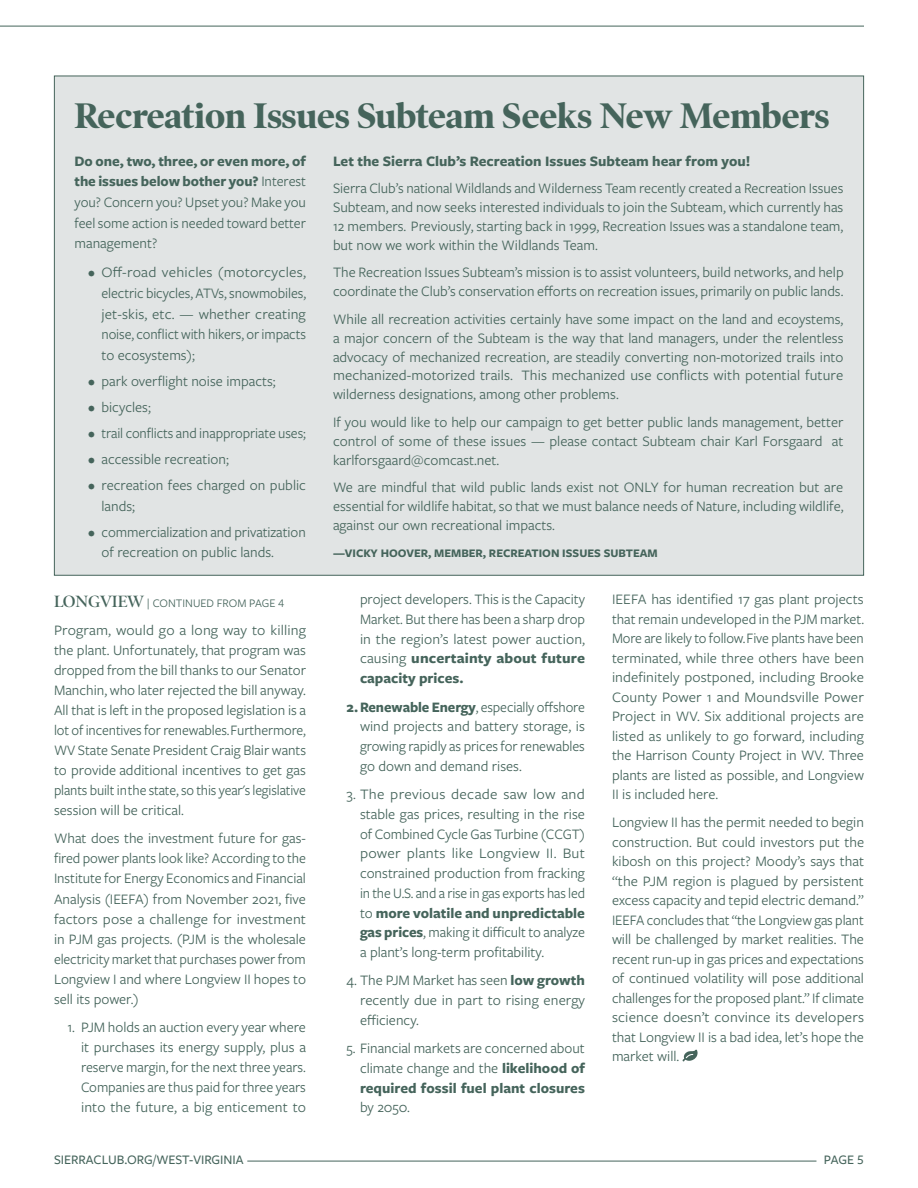
<style>
.page{position:relative;width:918px;height:1188px;background:#fff}
.page>*{position:absolute;margin:0;border:0;box-sizing:border-box;transform-origin:0 0}
.t1{font:700 36px "Poynter OS Disp";letter-spacing:-.005em;color:#45645b}
.t2{font:15px/19.5px "Freight Sans Pro";color:#45645b;text-align:justify}
.t3{font:15px/20px "Freight Sans Pro";color:#45645b;text-align:justify;scale:1.04 1}
.t4{font:700 15px "Freight Sans Pro";color:#45645b}
.t5{font:500 13.5px "Freight Sans Pro";color:#45645b}
.t6{font:700 12px "Freight Sans Pro";color:#45645b}
.t7{font:12px "Freight Sans Pro";color:#45645b}
.s1{font-weight:700}
.s2{font-family:"Poynter OS Disp";font-weight:600;font-size:16.5px}
</style>
<div class="page">
<hr style="left:247px;top:1161px;width:569px;height:1px;background:#45645b">
<hr style="left:0;top:26px;width:864px;height:1px;background:#45645b">
<div style="left:54px;top:76px;width:810px;height:500px;background:#e1e4e4;border:1px solid #45645b"></div>
<svg style="left:683px;top:1050px;width:15px;height:11px"></svg>
<h1 class="t1" style="left:75px;top:95px;width:757px">Recreation Issues Subteam Seeks New Members</h1>
<p class="t2" style="left:75px;top:150px;width:233px;line-height:20.5px"><span class="s1">Do one, two, three, or even more, of the issues below bother you?</span> Interest you? Concern you? Upset you? Make you feel some action is needed toward better management?</p>
<p class="t2" style="left:102px;top:262px;width:206px;line-height:20.5px;text-indent:-14px">• Off-road vehicles (motorcycles, electric bicycles, ATVs, snowmobiles, jet-skis, etc. — whether creating noise, conflict with hikers, or impacts to ecosystems);</p>
<p class="t2" style="left:88px;top:371px;width:189px">• park overflight noise impacts;</p>
<p class="t2" style="left:88px;top:397px;width:64px">• bicycles;</p>
<p class="t2" style="left:88px;top:423px;width:219px">• trail conflicts and inappropriate uses;</p>
<p class="t2" style="left:88px;top:449px;width:142px">• accessible recreation;</p>
<p class="t2" style="left:102px;top:474px;width:206px;line-height:20.5px;text-indent:-14px">• recreation fees charged on public lands;</p>
<p class="t2" style="left:102px;top:521px;width:206px;line-height:20.5px;text-indent:-14px">• commercialization and privatization of recreation on public lands.</p>
<p class="t7" style="left:54px;top:595px;width:232px"><span class="s2">LONGVIEW</span> | CONTINUED FROM PAGE 4</p>
<p class="t3" style="left:54px;top:619px;width:244px">Program, would go a long way to killing the plant. Unfortunately, that program was dropped from the bill thanks to our Senator Manchin, who later rejected the bill anyway.<br>All that is left in the proposed legislation is a lot of incentives for renewables. Furthermore, WV State Senate President Craig Blair wants to provide additional incentives to get gas plants built in the state, so this year's legislative session will be critical.</p>
<p class="t2" style="left:54px;top:828px;width:254px;line-height:20.1px">What does the investment future for gas&shy;fired power plants look like? According to the Institute for Energy Economics and Financial Analysis (IEEFA) from November 2021, five factors pose a challenge for investment in PJM gas projects. (PJM is the wholesale electricity market that purchases power from Longview I and where Longview II hopes to sell its power.)</p>
<p class="t2" style="left:81px;top:1017px;width:227px;line-height:20.1px;text-indent:-14px">1. PJM holds an auction every year where it purchases its energy supply, plus a reserve margin, for the next three years.<br>Companies are thus paid for three years into the future, a big enticement to</p>
<p class="t4" style="left:333px;top:151px;width:419px">Let the Sierra Club’s Recreation Issues Subteam hear from you!</p>
<p class="t2" style="left:333px;top:178px;width:512px;line-height:18.9px">Sierra Club’s national Wildlands and Wilderness Team recently created a Recreation Issues Subteam, and now seeks interested individuals to join the Subteam, which currently has 12 members. Previously, starting back in 1999, Recreation Issues was a standalone team, but now we work within the Wildlands Team.</p>
<p class="t2" style="left:333px;top:262px;width:512px;line-height:18.9px">The Recreation Issues Subteam’s mission is to assist volunteers, build networks, and help coordinate the Club’s conservation efforts on recreation issues, primarily on public lands.</p>
<p class="t2" style="left:333px;top:309px;width:512px;line-height:18.9px">While all recreation activities certainly have some impact on the land and ecoystems, a major concern of the Subteam is the way that land managers, under the relentless advocacy of mechanized recreation, are steadily converting non-motorized trails into mechanized-motorized trails. This mechanized use conflicts with potential future wilderness designations, among other problems.</p>
<p class="t2" style="left:333px;top:412px;width:512px;line-height:18.9px">If you would like to help our campaign to get better public lands management, better control of some of these issues — please contact Subteam chair Karl Forsgaard at karlforsgaard@comcast.net.</p>
<p class="t2" style="left:333px;top:477px;width:512px;line-height:18.9px">We are mindful that wild public lands exist not ONLY for human recreation but are essential for wildlife habitat, so that we must balance needs of Nature, including wildlife, against our own recreational impacts.</p>
<p class="t6" style="left:333px;top:545px;width:326px">—VICKY HOOVER, MEMBER, RECREATION ISSUES SUBTEAM</p>
<p class="t2" style="left:360px;top:589px;width:227px">project developers. This is the Capacity Market. But there has been a sharp drop in the region’s latest power auction, causing <span class="s1">uncertainty about future capacity prices.</span></p>
<p class="t2" style="left:360px;top:696px;width:227px;text-indent:-14px"><span class="s1">2.Renewable Energy</span>, especially offshore wind projects and battery storage, is growing rapidly as prices for renewables go down and demand rises.</p>
<p class="t2" style="left:360px;top:784px;width:227px;text-indent:-14px">3. The previous decade saw low and stable gas prices, resulting in the rise of Combined Cycle Gas Turbine (CCGT) power plants like Longview II. But constrained production from fracking in the U.S. and a rise in gas exports has led to <span class="s1">more volatile and unpredictable gas prices</span>, making it difficult to analyze a plant’s long-term profitability.</p>
<p class="t2" style="left:360px;top:970px;width:227px;text-indent:-14px">4. The PJM Market has seen <span class="s1">low growth </span>recently due in part to rising energy efficiency.</p>
<p class="t2" style="left:360px;top:1038px;width:226px;text-indent:-14px">5. Financial markets are concerned about climate change and the <span class="s1">likelihood of required fossil fuel plant closures</span></p>
<p class="t2" style="left:360px;top:1097px;width:52px">by 2050.</p>
<p class="t2" style="left:612px;top:589px;width:254px">IEEFA has identified 17 gas plant projects that remain undeveloped in the PJM market.<br>More are likely to follow. Five plants have been terminated, while three others have been indefinitely postponed, including Brooke County Power 1 and Moundsville Power Project in WV. Six additional projects are listed as unlikely to go forward, including the Harrison County Project in WV. Three plants are listed as possible, and Longview II is included here.</p>
<p class="t2" style="left:612px;top:812px;width:254px">Longview II has the permit needed to begin construction. But could investors put the kibosh on this project? Moody’s says that “the PJM region is plagued by persistent excess capacity and tepid electric demand.” IEEFA concludes that “the Longview gas plant will be challenged by market realities. The recent run-up in gas prices and expectations of continued volatility will pose additional challenges for the proposed plant.” If climate science doesn’t convince its developers that Longview II is a bad idea, let’s hope the market will.</p>
<p class="t5" style="left:54px;top:1151px;width:191px">SIERRACLUB.ORG/WEST-VIRGINIA</p>
<p class="t5" style="left:824px;top:1151px;width:42px">PAGE 5</p>
</div>
